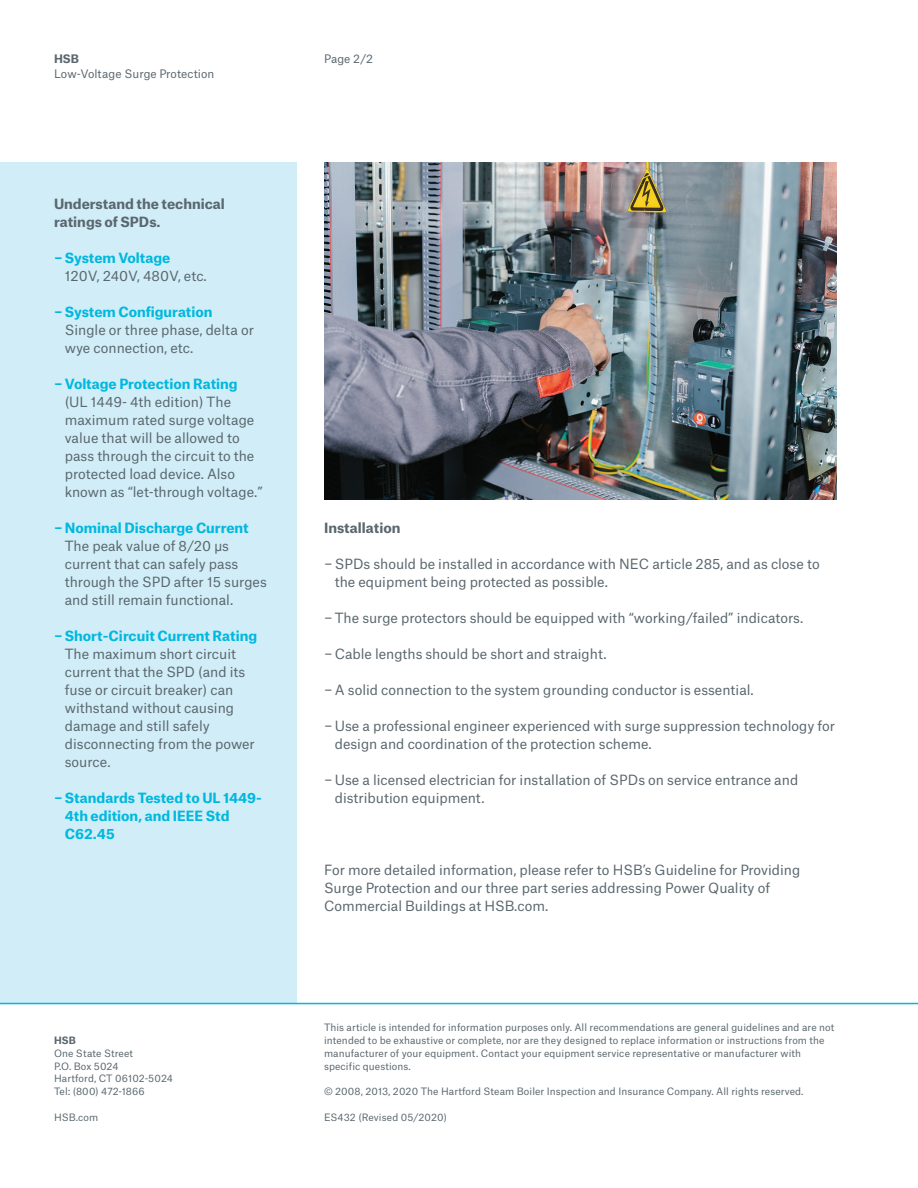
<style>
.page{position:relative;width:918px;height:1188px;background:#fff}
.page>*{position:absolute;margin:0;border:0;box-sizing:border-box;transform-origin:0 0}
.HSB_9pt_Regular_Spac{font:13.5px/18px "Munich Re";color:#5a676e}
.t1{font:700 13.5px/18px "Munich Re";color:#00b8de}
.HSB_9pt_Bold{font:700 13.5px/18px "Munich Re";color:#5a676e}
.t2{font:11.25px "Munich Re";letter-spacing:.005em;color:#5a676e}
.t3{font:700 11.25px "Munich Re";color:#5a676e}
.t4{font:9.75px/12.8px "Munich Re";letter-spacing:.01em;color:#5a676e}
.t5{font:700 9.75px "Munich Re";color:#5a676e}
.s1{font-weight:700;color:#00b8de}
.s2{font-family:"Arial"}
</style>
<div class="page">
<div style="left:0;top:162px;width:297px;height:840px;background:#d1edf7"></div>
<hr style="left:0;top:1003px;width:918px;height:1px;background:#00b8de">
<img style="left:324px;top:162px;width:513px;height:338px">
<p class="t3" style="left:54px;top:50px;width:27px">HSB</p>
<p class="t2" style="left:54px;top:65px;width:162px">Low-Voltage Surge Protection</p>
<p class="HSB_9pt_Bold" style="left:54px;top:193px;width:172px">Understand the technical ratings of SPDs.</p>
<p class="HSB_9pt_Regular_Spac" style="left:65px;top:247px;width:144px;text-indent:-11px"><span class="s1">− System Voltage<br></span>120V, 240V, 480V, etc.</p>
<p class="HSB_9pt_Regular_Spac" style="left:65px;top:301px;width:191px;text-indent:-11px"><span class="s1">− System Configuration<br></span>Single or three phase, delta or wye connection, etc.</p>
<p class="HSB_9pt_Regular_Spac" style="left:65px;top:373px;width:199px;text-indent:-11px"><span class="s1">− Voltage Protection Rating </span>(UL 1449- 4th edition) The maximum rated surge voltage value that will be allowed to pass through the circuit to the protected load device. Also known as “let-through voltage.”</p>
<p class="HSB_9pt_Regular_Spac" style="left:65px;top:517px;width:204px;text-indent:-11px"><span class="s1">− Nominal Discharge Current<br></span>The peak value of 8/20 <span class="s2">µ</span>s current that can safely pass through the SPD after 15 surges and still remain functional.</p>
<p class="HSB_9pt_Regular_Spac" style="left:65px;top:625px;width:194px;text-indent:-11px"><span class="s1">− Short-Circuit Current Rating<br></span>The maximum short circuit current that the SPD (and its fuse or circuit breaker) can withstand without causing damage and still safely disconnecting from the power source.</p>
<p class="t1" style="left:65px;top:787px;width:199px;text-indent:-11px">− Standards Tested to UL 1449-<br>4th edition, and IEEE Std<br>C62.45</p>
<p class="t5" style="left:54px;top:1032px;width:23px">HSB</p>
<p class="t4" style="left:54px;top:1046px;width:121px">One State Street<br>P.O. Box 5024<br>Hartford, CT 06102-5024<br>Tel: (800) 472-1866</p>
<p class="t4" style="left:54px;top:1109px;width:46px">HSB.com</p>
<p class="t2" style="left:324px;top:50px;width:51px">Page 2/2</p>
<p class="HSB_9pt_Bold" style="left:324px;top:517px;width:78px">Installation</p>
<p class="HSB_9pt_Regular_Spac" style="left:335px;top:553px;width:486px;text-indent:-11px">− SPDs should be installed in accordance with NEC article 285, and as close to the equipment being protected as possible.</p>
<p class="HSB_9pt_Regular_Spac" style="left:324px;top:607px;width:481px">− The surge protectors should be equipped with “working/failed” indicators.</p>
<p class="HSB_9pt_Regular_Spac" style="left:324px;top:643px;width:284px">− Cable lengths should be short and straight.</p>
<p class="HSB_9pt_Regular_Spac" style="left:324px;top:679px;width:431px">− A solid connection to the system grounding conductor is essential.</p>
<p class="HSB_9pt_Regular_Spac" style="left:335px;top:715px;width:502px;text-indent:-11px">− Use a professional engineer experienced with surge suppression technology for design and coordination of the protection scheme.</p>
<p class="HSB_9pt_Regular_Spac" style="left:335px;top:769px;width:465px;text-indent:-11px">− Use a licensed electrician for installation of SPDs on service entrance and distribution equipment.</p>
<p class="HSB_9pt_Regular_Spac" style="left:324px;top:859px;width:478px">For more detailed information, please refer to HSB’s Guideline for Providing<br>Surge Protection and our three part series addressing Power Quality of<br>Commercial Buildings at HSB.com.</p>
<p class="t4" style="left:324px;top:1020px;width:512px">This article is intended for information purposes only. All recommendations are general guidelines and are not intended to be exhaustive or complete, nor are they designed to replace information or instructions from the manufacturer of your equipment. Contact your equipment service representative or manufacturer with specific questions.</p>
<p class="t4" style="left:324px;top:1084px;width:481px">© 2008, 2013, 2020 The Hartford Steam Boiler Inspection and Insurance Company. All rights reserved.</p>
<p class="t4" style="left:324px;top:1109px;width:124px">ES432 (Revised 05/2020)</p>
</div>
